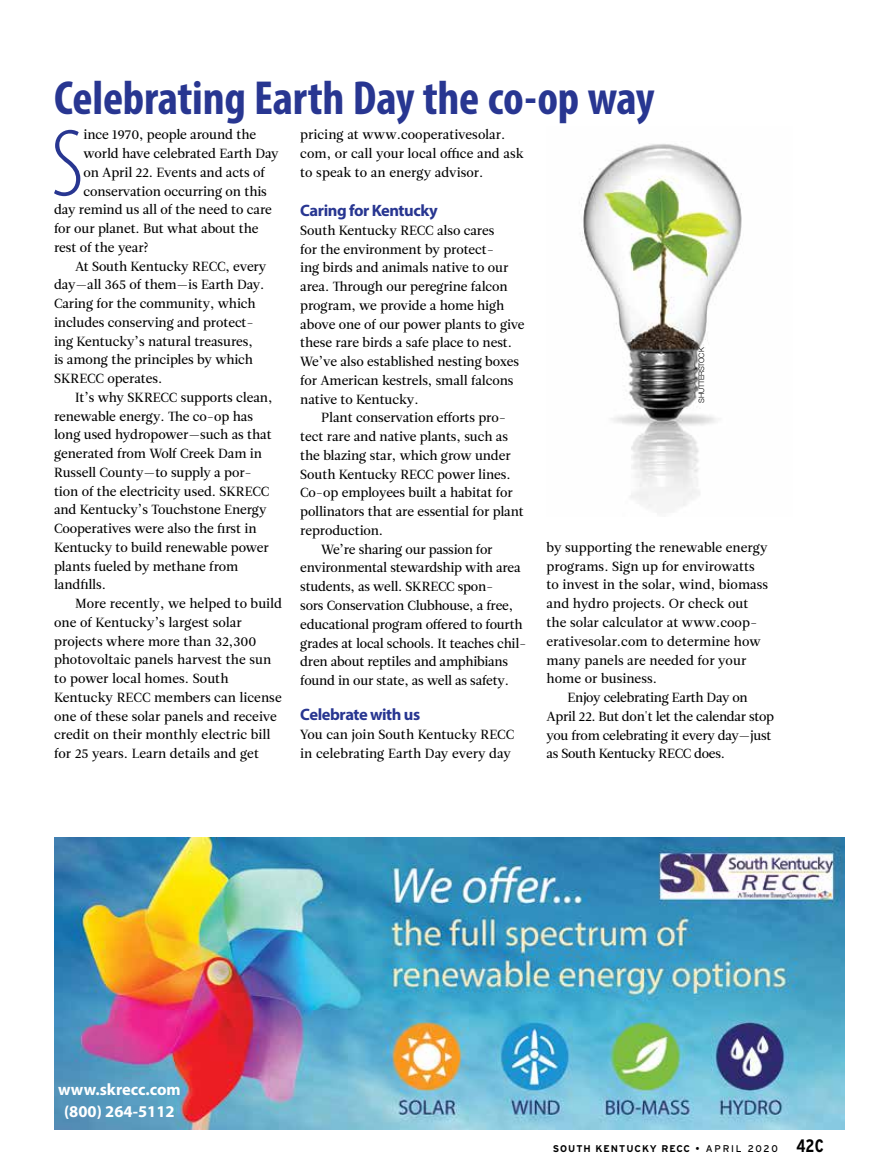
<style>
.page{position:relative;width:878px;height:1175px;background:#fff}
.page>*{position:absolute;margin:0;border:0;box-sizing:border-box;transform-origin:0 0}
.t1{font:300 condensed 96.6px "Myriad Pro";color:#283691}
.t2{font:700 condensed 48px "Myriad Pro";letter-spacing:-.005em;color:#283691}
.t3{font:700 16.5px "Myriad Pro";letter-spacing:-.025em;color:#283691}
.t4{font:700 16.5px/22.5px "Myriad Pro";color:#fff;text-align:center}
.t5{font:13.2px/18.8px "Leitura Roman 2";letter-spacing:-.005em;color:#000}
.t6{font:700 9.75px "Interstate";letter-spacing:.1em;color:#000}
.t7{font:300 7.5px "Helvetica Neue";letter-spacing:-.03em;color:#000}
.s1{font-weight:400}
.s2{font-stretch:condensed;font-size:18px}
</style>
<div class="page">
<img style="left:581px;top:144px;width:161px;height:364px">
<img style="left:54px;top:837px;width:790px;height:293px">
<h2 class="t2" style="left:54px;top:68px;width:602px">Celebrating Earth Day the co-op way</h2>
<h1 class="t1" style="left:51px;top:107px;width:34px">S</h1>
<p class="t5" style="left:83px;top:127px;width:174px">ince 1970, people around the</p>
<p class="t5" style="left:300px;top:127px;width:225px">pricing at www.cooperativesolar. com, or call your local office and ask to speak to an energy advisor.</p>
<p class="t3" style="left:300px;top:200px;width:139px">Caring for Kentucky</p>
<p class="t5" style="left:300px;top:223px;width:226px">South Kentucky RECC also cares<br>for the environment by protect-<br>ing birds and animals native to our area. Through our peregrine falcon program, we provide a home high above one of our power plants to give these rare birds a safe place to nest.<br>We’ve also established nesting boxes for American kestrels, small falcons native to Kentucky.</p>
<p class="t5" style="left:321px;top:410px;width:186px">Plant conservation efforts pro-</p>
<p class="t5" style="left:300px;top:429px;width:209px">tect rare and native plants, such as</p>
<p class="t5" style="left:300px;top:448px;width:212px">the blazing star, which grow under</p>
<p class="t5" style="left:300px;top:466px;width:212px">South Kentucky RECC power lines.</p>
<p class="t5" style="left:300px;top:485px;width:214px">Co-op employees built a habitat for</p>
<p class="t5" style="left:300px;top:504px;width:225px">pollinators that are essential for plant</p>
<p class="t5" style="left:300px;top:523px;width:84px">reproduction.</p>
<p class="t5" style="left:321px;top:541px;width:173px">We’re sharing our passion for</p>
<p class="t5" style="left:300px;top:560px;width:222px">environmental stewardship with area</p>
<p class="t5" style="left:300px;top:579px;width:195px">students, as well. SKRECC spon-</p>
<p class="t5" style="left:300px;top:598px;width:214px">sors Conservation Clubhouse, a free,</p>
<p class="t5" style="left:300px;top:616px;width:224px">educational program offered to fourth</p>
<p class="t5" style="left:300px;top:635px;width:228px">grades at local schools. It teaches chil-</p>
<p class="t5" style="left:300px;top:654px;width:209px">dren about reptiles and amphibians</p>
<p class="t5" style="left:300px;top:673px;width:210px">found in our state, as well as safety.</p>
<p class="t3" style="left:300px;top:704px;width:121px">Celebrate with us</p>
<p class="t5" style="left:300px;top:727px;width:215px">You can join South Kentucky RECC in celebrating Earth Day every day</p>
<p class="t5" style="left:83px;top:146px;width:197px">world have celebrated Earth Day</p>
<p class="t5" style="left:83px;top:165px;width:183px">on April 22. Events and acts of</p>
<p class="t5" style="left:83px;top:183px;width:185px">conservation occurring on this</p>
<p class="t5" style="left:54px;top:202px;width:219px">day remind us all of the need to care</p>
<p class="t5" style="left:54px;top:221px;width:206px">for our planet. But what about the</p>
<p class="t5" style="left:54px;top:240px;width:97px">rest of the year?</p>
<p class="t5" style="left:75px;top:258px;width:193px">At South Kentucky RECC, every</p>
<p class="t5" style="left:54px;top:277px;width:212px">day—all 365 of them—is Earth Day.</p>
<p class="t5" style="left:54px;top:296px;width:203px">Caring for the community, which</p>
<p class="t5" style="left:54px;top:315px;width:201px">includes conserving and protect-</p>
<p class="t5" style="left:54px;top:333px;width:200px">ing Kentucky’s natural treasures,</p>
<p class="t5" style="left:54px;top:352px;width:200px">is among the principles by which</p>
<p class="t5" style="left:54px;top:371px;width:110px">SKRECC operates.</p>
<p class="t5" style="left:75px;top:390px;width:199px">It’s why SKRECC supports clean,</p>
<p class="t5" style="left:54px;top:408px;width:200px">renewable energy. The co-op has</p>
<p class="t5" style="left:54px;top:427px;width:219px">long used hydropower—such as that</p>
<p class="t5" style="left:54px;top:446px;width:209px">generated from Wolf Creek Dam in</p>
<p class="t5" style="left:54px;top:465px;width:199px">Russell County—to supply a por-</p>
<p class="t5" style="left:54px;top:483px;width:217px">tion of the electricity used. SKRECC</p>
<p class="t5" style="left:54px;top:502px;width:214px">and Kentucky’s Touchstone Energy</p>
<p class="t5" style="left:54px;top:521px;width:204px">Cooperatives were also the first in</p>
<p class="t5" style="left:54px;top:540px;width:216px">Kentucky to build renewable power</p>
<p class="t5" style="left:54px;top:558px;width:186px">plants fueled by methane from</p>
<p class="t5" style="left:54px;top:577px;width:53px">landfills.</p>
<p class="t5" style="left:75px;top:596px;width:209px">More recently, we helped to build</p>
<p class="t5" style="left:54px;top:615px;width:189px">one of Kentucky’s largest solar</p>
<p class="t5" style="left:54px;top:633px;width:204px">projects where more than 32,300</p>
<p class="t5" style="left:54px;top:652px;width:219px">photovoltaic panels harvest the sun</p>
<p class="t5" style="left:54px;top:671px;width:176px">to power local homes. South</p>
<p class="t5" style="left:54px;top:690px;width:229px">Kentucky RECC members can license</p>
<p class="t5" style="left:54px;top:708px;width:224px">one of these solar panels and receive</p>
<p class="t5" style="left:54px;top:727px;width:218px">credit on their monthly electric bill</p>
<p class="t5" style="left:54px;top:746px;width:206px">for 25 years. Learn details and get</p>
<p class="t7" style="left:695px;top:403px;width:57px;rotate:-90deg">SHUTTERSTOCK</p>
<p class="t5" style="left:546px;top:540px;width:223px">by supporting the renewable energy</p>
<p class="t5" style="left:546px;top:558px;width:210px">programs. Sign up for envirowatts</p>
<p class="t5" style="left:546px;top:577px;width:223px">to invest in the solar, wind, biomass</p>
<p class="t5" style="left:546px;top:596px;width:203px">and hydro projects. Or check out</p>
<p class="t5" style="left:546px;top:615px;width:212px">the solar calculator at www.coop-</p>
<p class="t5" style="left:546px;top:633px;width:216px">erativesolar.com to determine how</p>
<p class="t5" style="left:546px;top:652px;width:201px">many panels are needed for your</p>
<p class="t5" style="left:546px;top:671px;width:112px">home or business.</p>
<p class="t5" style="left:567px;top:690px;width:182px">Enjoy celebrating Earth Day on</p>
<p class="t5" style="left:546px;top:708px;width:229px">April 22. But don't let the calendar stop</p>
<p class="t5" style="left:546px;top:727px;width:226px">you from celebrating it every day—just</p>
<p class="t5" style="left:546px;top:746px;width:180px">as South Kentucky RECC does.</p>
<p class="t4" style="left:58px;top:1077px;width:124px">www.skrecc.com (800) 264-5112</p>
<p class="t6" style="left:553px;top:1143px;width:272px">SOUTH KENTUCKY RECC <span class="s1">• APRIL 2020</span> <span class="s2">42C</span></p>
</div>
